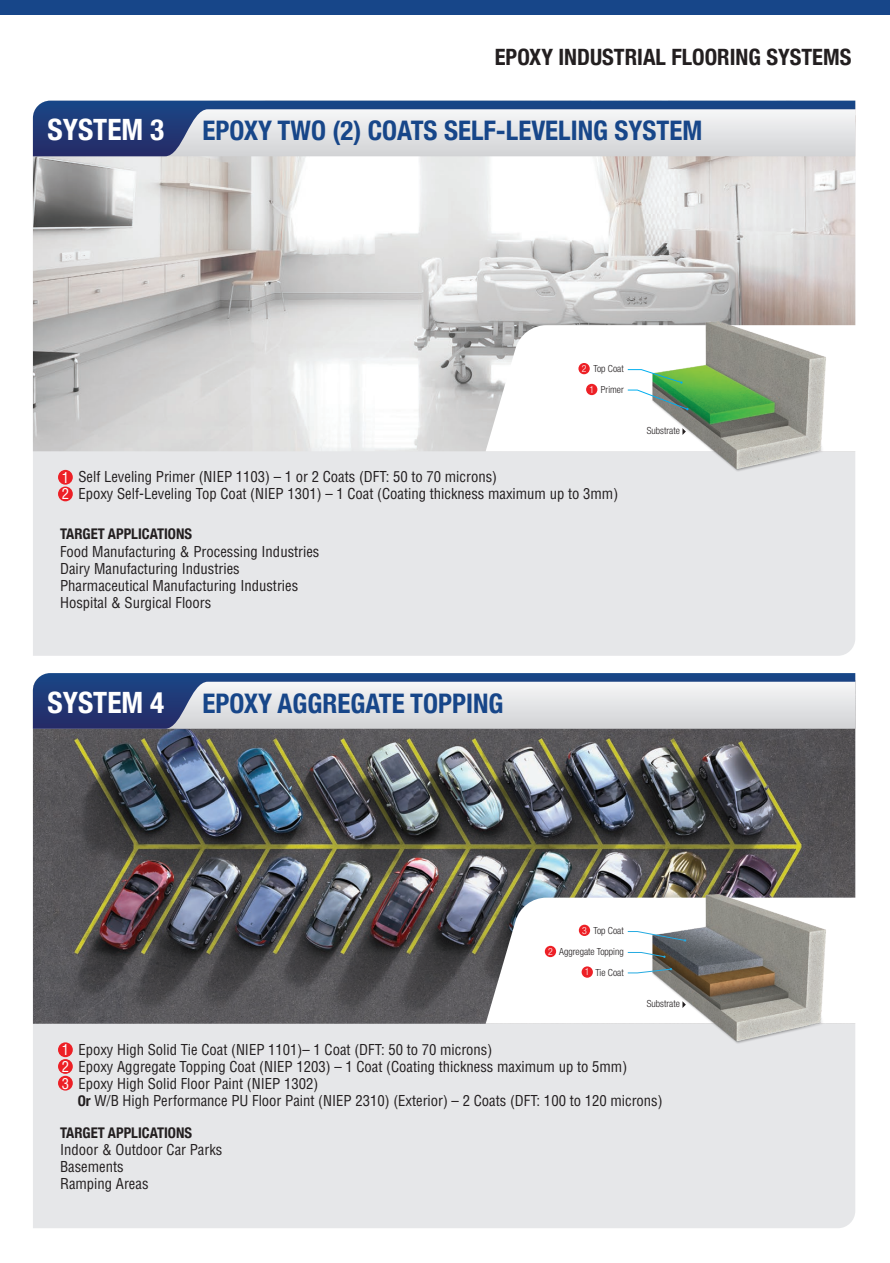
<style>
.page{position:relative;width:890px;height:1263px;background:#fff}
.page>*{position:absolute;margin:0;border:0;box-sizing:border-box;transform-origin:0 0}
.t1{font:700 condensed 29.4px "Helvetica Neue";color:#fff}
.t2{font:700 condensed 27px "Helvetica Neue";color:#174689}
.t3{font:700 condensed 22.5px "Helvetica Neue";color:#231f20}
.t4{font:condensed 14.7px/17.1px "Helvetica LT Std";color:#231f20}
.t5{font:700 condensed 14.7px "Helvetica Neue";color:#231f20}
.t6{font:300 condensed 9.75px "Helvetica Neue LT Com";color:#231f20}
.t7{font:300 condensed 9.75px "Helvetica Neue LT Com";color:#fff}
.s1{color:#fff}
.s2{font-family:"Helvetica Neue";font-weight:700}
</style>
<div class="page">
<div style="left:33px;top:451px;width:822px;height:205px;background:#e6e7e9"></div>
<img style="left:33px;top:156px;width:822px;height:295px">
<svg style="left:33px;top:101px;width:822px;height:55px;background:#a6b1c5"></svg>
<div style="left:33px;top:1024px;width:822px;height:204px;background:#e6e7e9"></div>
<img style="left:33px;top:729px;width:822px;height:295px">
<svg style="left:33px;top:673px;width:822px;height:56px;background:#a5b0c4"></svg>
<div style="left:0;top:0;width:890px;height:14px;background:#174689"></div>
<svg style="left:486px;top:325px;width:369px;height:126px"></svg>
<img style="left:627px;top:283px;width:224px;height:224px">
<svg style="left:627px;top:369px;width:62px;height:41px"></svg>
<svg style="left:486px;top:898px;width:370px;height:126px"></svg>
<img style="left:627px;top:855px;width:224px;height:225px">
<svg style="left:627px;top:931px;width:59px;height:11px"></svg>
<svg style="left:627px;top:968px;width:45px;height:5px"></svg>
<svg style="left:627px;top:952px;width:39px;height:6px"></svg>
<svg style="left:682px;top:428px;width:4px;height:7px"></svg>
<svg style="left:682px;top:1001px;width:4px;height:7px"></svg>
<div style="left:578px;top:363px;width:12px;height:11px;background:#ed2026;border-radius:50%"></div>
<div style="left:579px;top:925px;width:11px;height:11px;background:#ed2026;border-radius:50%"></div>
<div style="left:545px;top:946px;width:11px;height:11px;background:#ed2026;border-radius:50%"></div>
<div style="left:582px;top:966px;width:11px;height:12px;background:#ed2026;border-radius:50%"></div>
<div style="left:586px;top:384px;width:11px;height:11px;background:#ed2026;border-radius:50%"></div>
<div style="left:58px;top:470px;width:15px;height:15px;background:#ed2026;border-radius:50%"></div>
<div style="left:58px;top:487px;width:15px;height:14px;background:#ed2026;border-radius:50%"></div>
<div style="left:58px;top:1042px;width:15px;height:15px;background:#ed2026;border-radius:50%"></div>
<div style="left:58px;top:1059px;width:15px;height:15px;background:#ed2026;border-radius:50%"></div>
<div style="left:58px;top:1076px;width:15px;height:14px;background:#ed2026;border-radius:50%"></div>
<h3 class="t3" style="left:495px;top:39px;width:358px">EPOXY INDUSTRIAL FLOORING SYSTEMS</h3>
<h1 class="t1" style="left:48px;top:105px;width:118px">SYSTEM 3</h1>
<h2 class="t2" style="left:202px;top:108px;width:501px">EPOXY TWO (2) COATS SELF-LEVELING SYSTEM</h2>
<p class="t6" style="left:593px;top:363px;width:32px">Top Coat</p>
<p class="t7" style="left:582px;top:363px;width:6px">2</p>
<p class="t7" style="left:589px;top:384px;width:6px">1</p>
<p class="t6" style="left:601px;top:384px;width:24px">Primer</p>
<p class="t4" style="left:62px;top:468px;width:437px"><span class="s1">1</span>. Self Leveling Primer (NIEP 1103) – 1 or 2 Coats (DFT: 50 to 70 microns)</p>
<p class="t4" style="left:62px;top:485px;width:558px"><span class="s1">2</span>. Epoxy Self-Leveling Top Coat (NIEP 1301) – 1 Coat (Coating thickness maximum up to 3mm)</p>
<p class="t5" style="left:60px;top:522px;width:134px">TARGET APPLICATIONS</p>
<p class="t4" style="left:60px;top:543px;width:261px">Food Manufacturing &amp; Processing Industries Dairy Manufacturing Industries Pharmaceutical Manufacturing Industries Hospital &amp; Surgical Floors</p>
<p class="t6" style="left:647px;top:425px;width:35px">Substrate</p>
<h1 class="t1" style="left:48px;top:678px;width:118px">SYSTEM 4</h1>
<h2 class="t2" style="left:202px;top:681px;width:303px">EPOXY AGGREGATE TOPPING</h2>
<p class="t7" style="left:582px;top:925px;width:6px">3</p>
<p class="t6" style="left:593px;top:925px;width:32px">Top Coat</p>
<p class="t7" style="left:548px;top:946px;width:6px">2</p>
<p class="t6" style="left:559px;top:946px;width:66px">Aggregate Topping</p>
<p class="t6" style="left:595px;top:966px;width:30px">Tie Coat</p>
<p class="t7" style="left:585px;top:966px;width:6px">1</p>
<p class="t6" style="left:647px;top:998px;width:35px">Substrate</p>
<p class="t4" style="left:62px;top:1040px;width:432px"><span class="s1">1</span>. Epoxy High Solid Tie Coat (NIEP 1101)– 1 Coat (DFT: 50 to 70 microns)</p>
<p class="t4" style="left:62px;top:1058px;width:567px"><span class="s1">2</span>. Epoxy Aggregate Topping Coat (NIEP 1203) – 1 Coat (Coating thickness maximum up to 5mm)</p>
<p class="t4" style="left:78px;top:1075px;width:586px;text-indent:-16px"><span class="s1">3</span>. Epoxy High Solid Floor Paint (NIEP 1302)<br><span class="s2">Or</span> W/B High Performance PU Floor Paint (NIEP 2310) (Exterior) – 2 Coats (DFT: 100 to 120 microns)</p>
<p class="t5" style="left:60px;top:1120px;width:134px">TARGET APPLICATIONS</p>
<p class="t4" style="left:60px;top:1141px;width:164px">Indoor &amp; Outdoor Car Parks<br>Basements<br>Ramping Areas</p>
</div>
